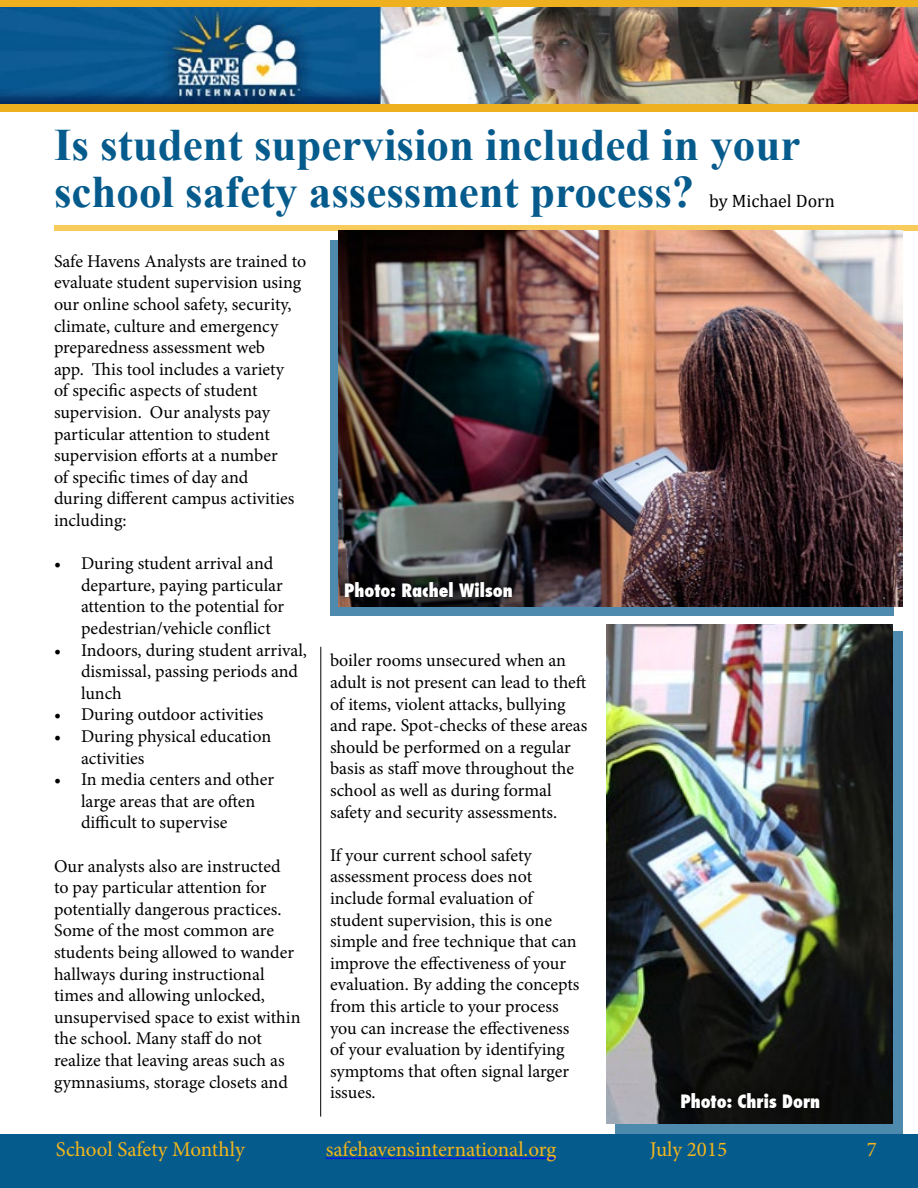
<style>
.page{position:relative;width:918px;height:1188px;background:#fff}
.page>*{position:absolute;margin:0;border:0;box-sizing:border-box;transform-origin:0 0}
.t1{font:700 45px/46.8px "Times New Roman";color:#065b8d}
.t2{font:21px "Minion Pro";color:#f4b61a}
.t3{font:21px "Minion Pro";letter-spacing:-.005em;color:#f5b61a}
.t4{font:18px/21.6px "Minion Pro";color:#000}
.t5{font:800 condensed 18px "Futura";color:#fff}
.t6{font:18px "Cambria";color:#000}
</style>
<div class="page">
<div style="left:0;top:1134px;width:918px;height:54px;background:#065b8d"></div>
<div style="left:0;top:0;width:918px;height:112px;background:#eeb01f"></div>
<img style="left:0;top:8px;width:918px;height:96px">
<hr style="left:326px;top:1158px;width:230px;height:1px;background:#00f">
<div style="left:54px;top:225px;width:864px;height:5px;background:#f7cb5c"></div>
<div style="left:330px;top:240px;width:564px;height:376px;background:#4e8aae"></div>
<img style="left:338px;top:230px;width:565px;height:377px">
<div style="left:616px;top:632px;width:287px;height:502px;background:#4e8aae"></div>
<img style="left:606px;top:625px;width:286px;height:499px">
<hr style="left:320px;top:647px;width:1px;height:470px;background:#000">
<div style="left:338px;top:573px;width:183px;height:30px;background:#000;opacity:.75"></div>
<div style="left:674px;top:1084px;width:155px;height:31px;background:#0c0c0a"></div>
<h1 class="t1" style="left:54px;top:120px;width:748px">Is student supervision included in your school safety assessment process?</h1>
<p class="t6" style="left:709px;top:190px;width:127px">by Michael Dorn</p>
<p class="t4" style="left:54px;top:250px;width:254px">Safe Havens Analysts are trained to evaluate student supervision using our online school safety, security, climate, culture and emergency preparedness assessment web<br>app. This tool includes a variety<br>of specific aspects of student supervision. Our analysts pay particular attention to student supervision efforts at a number<br>of specific times of day and<br>during different campus activities including:</p>
<p class="t4" style="left:81px;top:553px;width:205px;text-indent:-27px">• During student arrival and departure, paying particular attention to the potential for pedestrian/vehicle conflict</p>
<p class="t4" style="left:81px;top:639px;width:227px;text-indent:-27px">• Indoors, during student arrival, dismissal, passing periods and lunch</p>
<p class="t4" style="left:54px;top:704px;width:211px">• During outdoor activities</p>
<p class="t4" style="left:81px;top:726px;width:192px;text-indent:-27px">• During physical education activities</p>
<p class="t4" style="left:81px;top:769px;width:195px;text-indent:-27px">• In media centers and other large areas that are often difficult to supervise</p>
<p class="t4" style="left:54px;top:855px;width:248px">Our analysts also are instructed<br>to pay particular attention for potentially dangerous practices.<br>Some of the most common are students being allowed to wander hallways during instructional times and allowing unlocked, unsupervised space to exist within the school. Many staff do not realize that leaving areas such as gymnasiums, storage closets and</p>
<p class="t5" style="left:344px;top:578px;width:170px">Photo: Rachel Wilson</p>
<p class="t4" style="left:330px;top:650px;width:259px">boiler rooms unsecured when an adult is not present can lead to theft of items, violent attacks, bullying and rape. Spot-checks of these areas should be performed on a regular basis as staff move throughout the school as well as during formal safety and security assessments.</p>
<p class="t4" style="left:330px;top:844px;width:251px">If your current school safety assessment process does not include formal evaluation of student supervision, this is one simple and free technique that can improve the effectiveness of your evaluation. By adding the concepts from this article to your process you can increase the effectiveness of your evaluation by identifying symptoms that often signal larger issues.</p>
<p class="t5" style="left:680px;top:1089px;width:141px">Photo: Chris Dorn</p>
<p class="t2" style="left:56px;top:1135px;width:190px">School Safety Monthly</p>
<p class="t3" style="left:326px;top:1135px;width:232px">safehavensinternational.org</p>
<p class="t2" style="left:650px;top:1135px;width:79px">July 2015</p>
<p class="t2" style="left:867px;top:1135px;width:12px">7</p>
</div>
